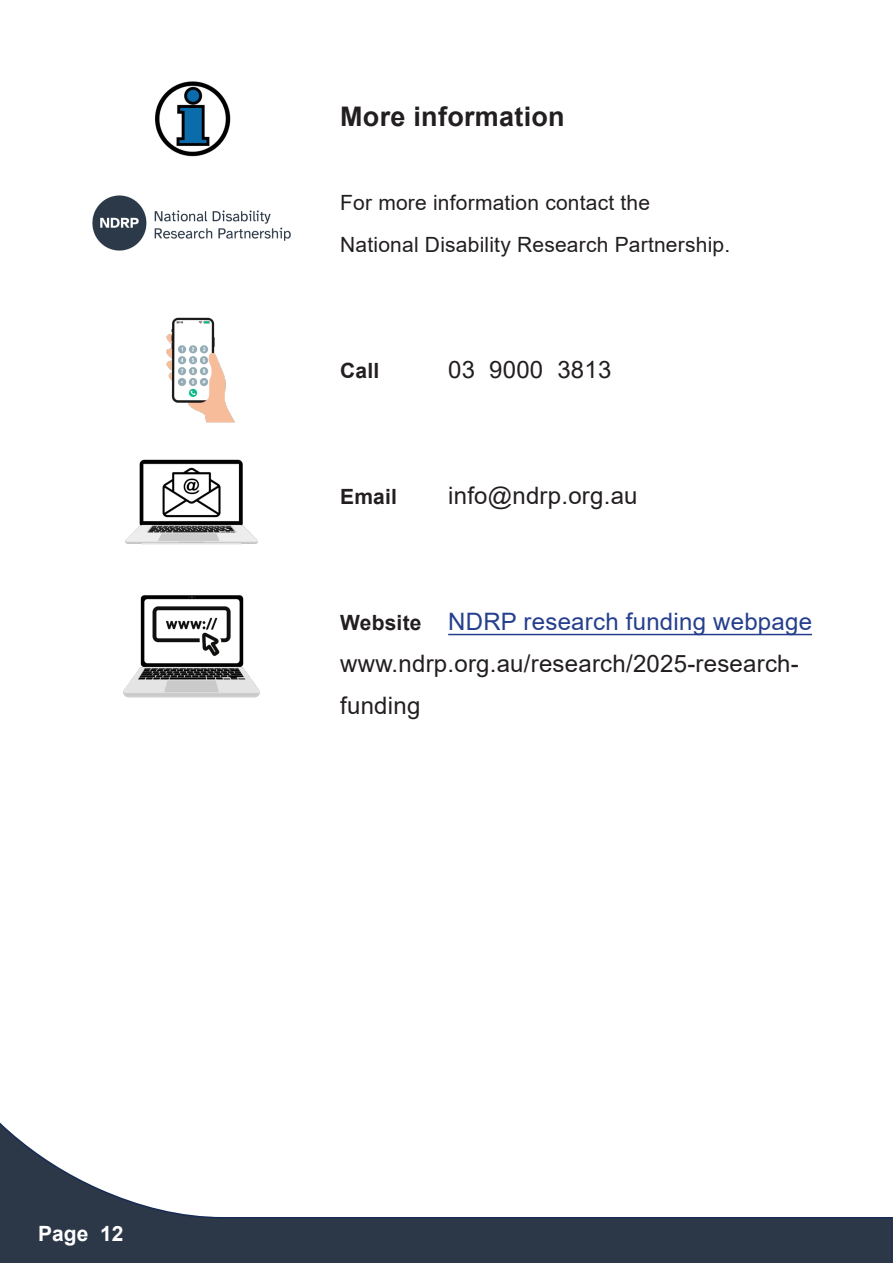
<style>
.page{position:relative;width:893px;height:1263px;background:#fff}
.page>*{position:absolute;margin:0;border:0;box-sizing:border-box;transform-origin:0 0}
.t1{font:700 27px "Arial";letter-spacing:.01em;color:#231f20}
.t2{font:24px/42px "Arial";letter-spacing:.01em;color:#231f20}
.t3{font:21px/42px "Arial";letter-spacing:.01em;color:#231f20}
.t4{font:700 21px "Arial";letter-spacing:.01em;color:#231f20}
.t5{font:700 21px "Arial";color:#fff}
.s1{font-weight:700;font-size:21px}
.s2{color:#253f8e}
</style>
<div class="page">
<svg style="left:0;top:1122px;width:891px;height:141px"></svg>
<svg style="left:891px;top:1217px;width:2px;height:46px"></svg>
<hr style="left:448px;top:634px;width:364px;height:1px;background:#253f8e">
<img style="left:155px;top:81px;width:76px;height:76px">
<img style="left:92px;top:195px;width:199px;height:56px">
<img style="left:166px;top:317px;width:69px;height:106px">
<img style="left:125px;top:459px;width:133px;height:86px">
<img style="left:123px;top:595px;width:137px;height:103px">
<p class="t5" style="left:38px;top:1218px;width:87px">Page 12</p>
<h2 class="t1" style="left:340px;top:97px;width:226px">More information</h2>
<p class="t3" style="left:340px;top:181px;width:392px">For more information contact the<br>National Disability Research Partnership.</p>
<p class="t4" style="left:340px;top:356px;width:41px">Call</p>
<p class="t2" style="left:448px;top:348px;width:165px">03 9000 3813</p>
<p class="t4" style="left:340px;top:482px;width:58px">Email</p>
<p class="t2" style="left:448px;top:474px;width:191px">info@ndrp.org.au</p>
<p class="t2" style="left:340px;top:600px;width:473px"><span class="s1">Website</span> <span class="s2">NDRP research funding webpage </span>www.ndrp.org.au/research/2025-research&shy;funding</p>
</div>
